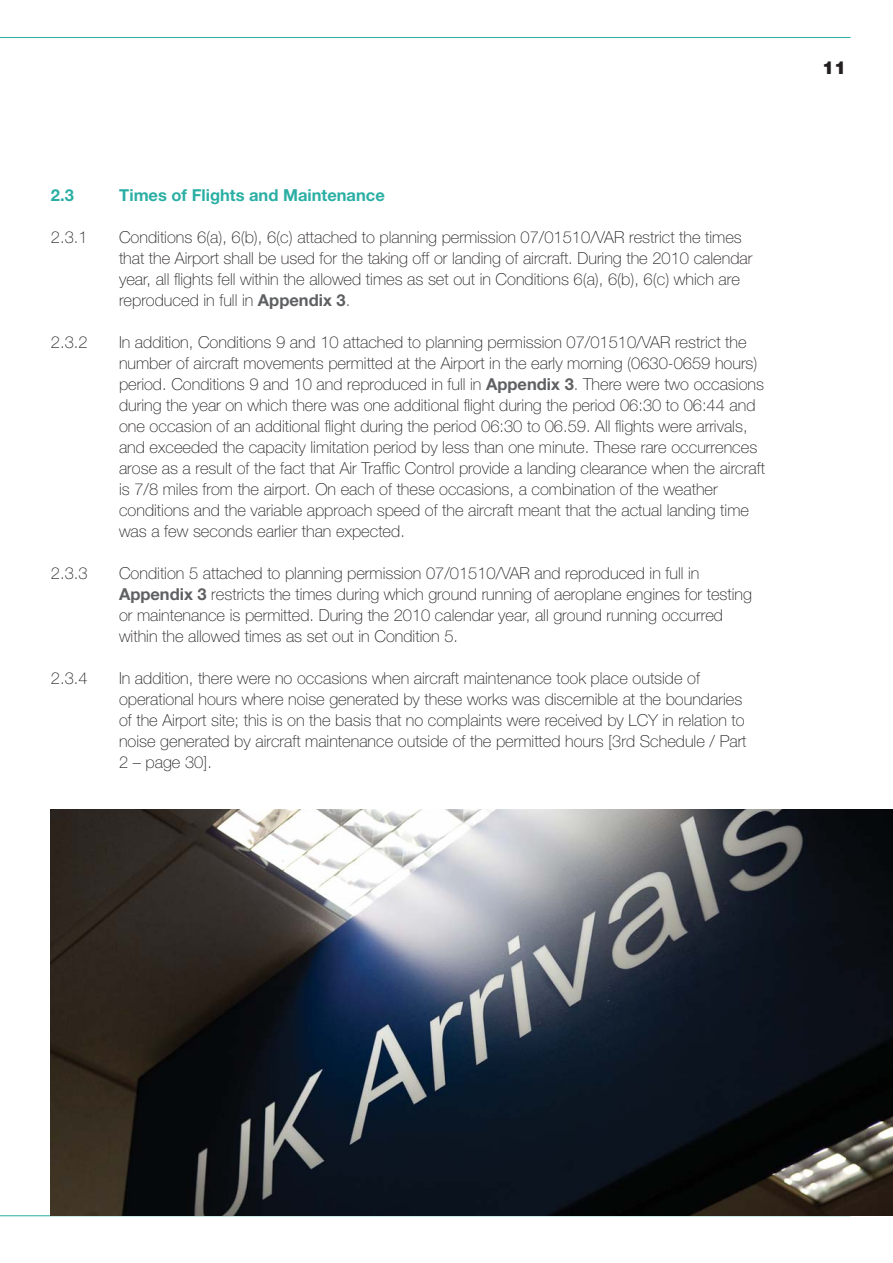
<style>
.page{position:relative;width:893px;height:1263px;background:#fff}
.page>*{position:absolute;margin:0;border:0;box-sizing:border-box;transform-origin:0 0}
.t1{font:900 18px "Helvetica Neue";color:#231f20}
.t2{font:100 16.5px/21px "Helvetica Neue";color:#231f20}
.t3{font:700 16.5px "Helvetica Neue CE";color:#2bafa4}
.s1{font-family:"Helvetica Neue CE";font-weight:700;color:#5f6062}
</style>
<div class="page">
<hr style="left:0;top:1215px;width:850px;height:1px;background:#2bafa4">
<hr style="left:0;top:37px;width:850px;height:1px;background:#2bafa4">
<img style="left:51px;top:809px;width:842px;height:406px">
<p class="t3" style="left:51px;top:189px;width:24px">2.3</p>
<p class="t3" style="left:119px;top:189px;width:267px">Times of Flights and Maintenance</p>
<p class="t2" style="left:51px;top:228px;width:38px">2.3.1</p>
<p class="t2" style="left:119px;top:228px;width:635px">Conditions 6(a), 6(b), 6(c) attached to planning permission 07/01510/VAR restrict the times that the Airport shall be used for the taking off or landing of aircraft. During the 2010 calendar year, all flights fell within the allowed times as set out in Conditions 6(a), 6(b), 6(c) which are reproduced in full in <span class="s1">Appendix 3</span>.</p>
<p class="t2" style="left:51px;top:333px;width:38px">2.3.2</p>
<p class="t2" style="left:119px;top:333px;width:647px">In addition, Conditions 9 and 10 attached to planning permission 07/01510/VAR restrict the number of aircraft movements permitted at the Airport in the early morning (0630-0659 hours) period. Conditions 9 and 10 and reproduced in full in <span class="s1">Appendix 3</span>. There were two occasions during the year on which there was one additional flight during the period 06:30 to 06:44 and one occasion of an additional flight during the period 06:30 to 06.59. All flights were arrivals, and exceeded the capacity limitation period by less than one minute. These rare occurrences arose as a result of the fact that Air Traffic Control provide a landing clearance when the aircraft is 7/8 miles from the airport. On each of these occasions, a combination of the weather conditions and the variable approach speed of the aircraft meant that the actual landing time was a few seconds earlier than expected.</p>
<p class="t2" style="left:51px;top:564px;width:38px">2.3.3</p>
<p class="t2" style="left:119px;top:564px;width:634px">Condition 5 attached to planning permission 07/01510/VAR and reproduced in full in <span class="s1">Appendix 3</span> restricts the times during which ground running of aeroplane engines for testing or maintenance is permitted. During the 2010 calendar year, all ground running occurred within the allowed times as set out in Condition 5.</p>
<p class="t2" style="left:51px;top:669px;width:38px">2.3.4</p>
<p class="t2" style="left:119px;top:669px;width:629px">In addition, there were no occasions when aircraft maintenance took place outside of operational hours where noise generated by these works was discernible at the boundaries of the Airport site; this is on the basis that no complaints were received by LCY in relation to noise generated by aircraft maintenance outside of the permitted hours [3rd Schedule / Part 2 – page 30].</p>
<p class="t1" style="left:822px;top:61px;width:26px">11</p>
</div>
